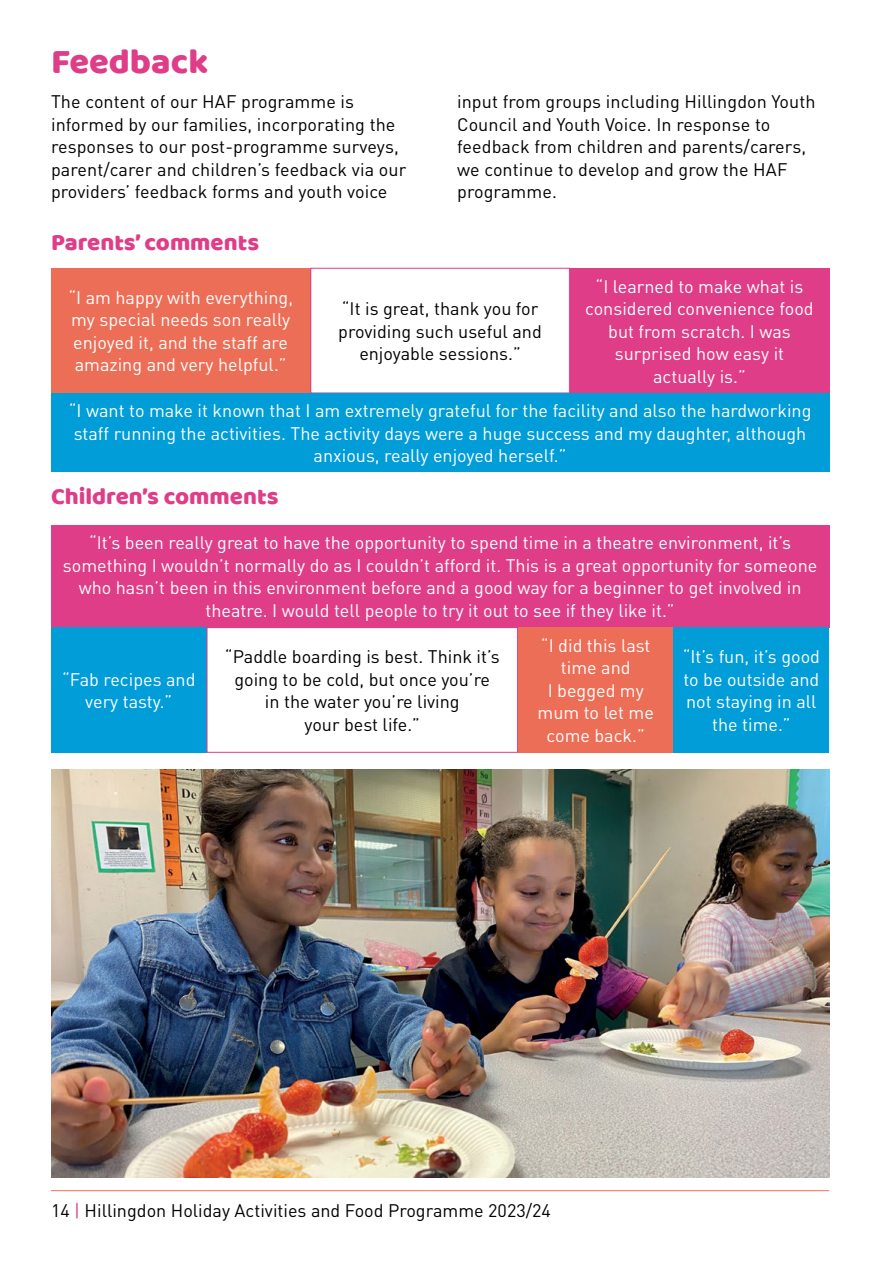
<style>
.page{position:relative;width:893px;height:1263px;background:#fff}
.page>*{position:absolute;margin:0;border:0;box-sizing:border-box;transform-origin:0 0}
.t1{font:36px "Baloo";color:#df3d87}
.t2{font:24px "Baloo";color:#df3d87}
.t3{font:18px/22.5px "DINOT";color:#fff;text-align:center}
.t4{font:18px/22.5px "DINOT";letter-spacing:.005em;color:#000}
.s1{color:#df3d87}
</style>
<div class="page">
<hr style="left:51px;top:1190px;width:778px;height:1px;background:#ed6e56">
<div style="left:51px;top:268px;width:259px;height:125px;background:#ed6e56"></div>
<div style="left:310px;top:268px;width:260px;height:125px;border:1px solid #df3d87"></div>
<div style="left:570px;top:268px;width:259px;height:125px;background:#df3d87"></div>
<div style="left:51px;top:393px;width:778px;height:79px;background:#009dd9"></div>
<div style="left:51px;top:525px;width:778px;height:102px;background:#df3d87"></div>
<div style="left:51px;top:627px;width:156px;height:126px;background:#009dd9"></div>
<div style="left:207px;top:627px;width:311px;height:126px;border:1px solid #df3d87"></div>
<div style="left:518px;top:627px;width:156px;height:126px;background:#ed6e56"></div>
<div style="left:674px;top:627px;width:155px;height:126px;background:#009dd9"></div>
<img style="left:51px;top:770px;width:778px;height:408px">
<h1 class="t1" style="left:51px;top:40px;width:159px">Feedback</h1>
<p class="t4" style="left:51px;top:90px;width:357px">The content of our HAF programme is informed by our families, incorporating the responses to our post-programme surveys, parent/carer and children’s feedback via our providers’ feedback forms and youth voice</p>
<p class="t4" style="left:457px;top:90px;width:360px">input from groups including Hillingdon Youth Council and Youth Voice. In response to feedback from children and parents/carers, we continue to develop and grow the HAF programme.</p>
<h2 class="t2" style="left:51px;top:227px;width:210px">Parents’ comments</h2>
<p class="t3" style="left:68px;top:285px;width:226px;text-align:left">“I am happy with everything, my special needs son really enjoyed it, and the staff are amazing and very helpful.”</p>
<p class="t4" style="left:338px;top:296px;width:205px;text-align:center">“It is great, thank you for providing such useful and enjoyable sessions.”</p>
<p class="t3" style="left:585px;top:274px;width:230px">“I learned to make what is considered convenience food but from scratch. I was surprised how easy it actually is.”</p>
<p class="t3" style="left:69px;top:399px;width:744px">“I want to make it known that I am extremely grateful for the facility and also the hardworking staff running the activities. The activity days were a huge success and my daughter, although anxious, really enjoyed herself.”</p>
<h2 class="t2" style="left:51px;top:481px;width:229px">Children’s comments</h2>
<p class="t3" style="left:63px;top:531px;width:756px">“It’s been really great to have the opportunity to spend time in a theatre environment, it’s something I wouldn’t normally do as I couldn’t afford it. This is a great opportunity for someone who hasn’t been in this environment before and a good way for a beginner to get involved in theatre. I would tell people to try it out to see if they like it.”</p>
<p class="t3" style="left:62px;top:667px;width:135px">“Fab recipes and very tasty.”</p>
<p class="t4" style="left:225px;top:645px;width:276px;text-align:center">“Paddle boarding is best. Think it’s going to be cold, but once you’re in the water you’re living<br>your best life.”</p>
<p class="t3" style="left:538px;top:633px;width:118px">“I did this last time and<br>I begged my mum to let me come back.”</p>
<p class="t3" style="left:683px;top:645px;width:139px">“It’s fun, it’s good to be outside and not staying in all the time.”</p>
<p class="t4" style="left:51px;top:1199px;width:501px">14 <span class="s1">|</span> Hillingdon Holiday Activities and Food Programme 2023/24</p>
</div>
